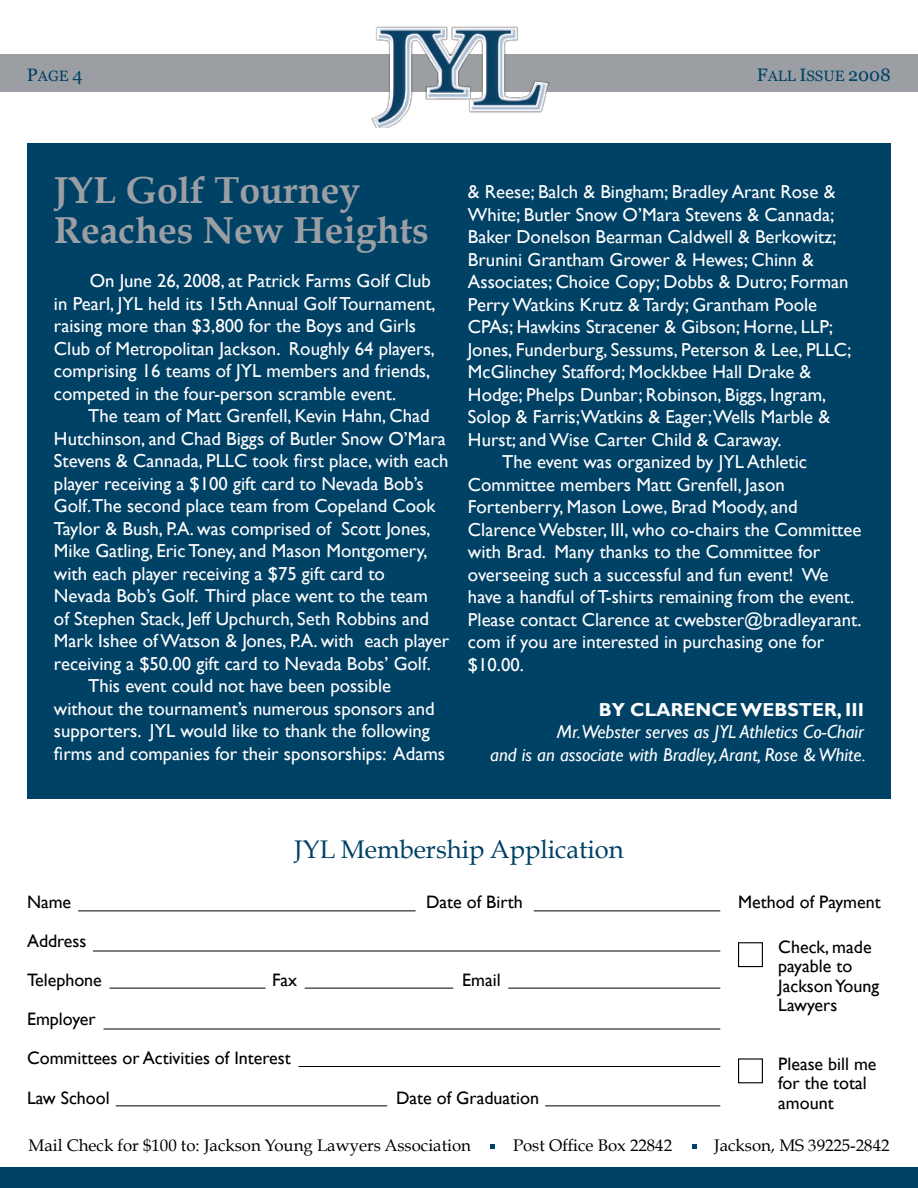
<style>
.page{position:relative;width:918px;height:1188px;background:#fff}
.page>*{position:absolute;margin:0;border:0;box-sizing:border-box;transform-origin:0 0}
.t1{font:700 37.5px/40.5px "Book Antiqua";color:#9b9fa4}
.t2{font:25.5px "Book Antiqua";color:#004166}
.t3{font:18.75px/22.5px "Gill Sans";color:#fff}
.t4{font:italic 18.75px/22.5px "Gill Sans";color:#fff;text-align:right}
.t5{font:700 18.75px "Gill Sans";color:#fff}
.t6{font:18px/19.5px "Gill Sans";color:#000}
.t7{font:16.8px "Book Antiqua";color:#000}
.t8{font:15px "Georgia";color:#004166}
.s1{font-size:18px}
</style>
<div class="page">
<svg style="left:490px;top:1144px;width:5px;height:5px"></svg>
<svg style="left:692px;top:1144px;width:4px;height:5px"></svg>
<hr style="left:78px;top:910px;width:338px;height:1px;background:#000">
<hr style="left:534px;top:910px;width:186px;height:1px;background:#000">
<hr style="left:93px;top:951px;width:627px;height:1px;background:#000">
<hr style="left:110px;top:988px;width:156px;height:1px;background:#000">
<hr style="left:305px;top:988px;width:148px;height:1px;background:#000">
<hr style="left:508px;top:988px;width:212px;height:1px;background:#000">
<hr style="left:104px;top:1029px;width:616px;height:1px;background:#000">
<hr style="left:298px;top:1066px;width:422px;height:1px;background:#000">
<hr style="left:116px;top:1106px;width:271px;height:1px;background:#000">
<hr style="left:545px;top:1106px;width:175px;height:1px;background:#000">
<div style="left:738px;top:942px;width:25px;height:25px;border:1px solid #000"></div>
<div style="left:738px;top:1058px;width:25px;height:25px;border:1px solid #000"></div>
<div style="left:0;top:54px;width:918px;height:38px;background:#9b9fa4"></div>
<img style="left:371px;top:26px;width:179px;height:102px">
<div style="left:0;top:1168px;width:918px;height:20px;background:#004166"></div>
<div style="left:27px;top:143px;width:864px;height:655px;background:#004166"></div>
<p class="t8" style="left:27px;top:67px;width:57px"><span class="s1">P</span>AGE <span class="s1">4</span></p>
<p class="t8" style="left:757px;top:67px;width:136px"><span class="s1">F</span>ALL <span class="s1">I</span>SSUE <span class="s1">2008</span></p>
<h1 class="t1" style="left:54px;top:170px;width:376px">JYL Golf Tourney<br>Reaches New Heights</h1>
<p class="t3" style="left:54px;top:270px;width:383px;text-indent:36px">On June 26, 2008, at Patrick Farms Golf Club in Pearl, JYL held its 15th Annual Golf Tournament, raising more than $3,800 for the Boys and Girls Club of Metropolitan Jackson. Roughly 64 players, comprising 16 teams of JYL members and friends, competed in the four-person scramble event.</p>
<p class="t3" style="left:88px;top:405px;width:343px">The team of Matt Grenfell, Kevin Hahn, Chad</p>
<p class="t3" style="left:54px;top:428px;width:393px">Hutchinson, and Chad Biggs of Butler Snow O’Mara</p>
<p class="t3" style="left:54px;top:450px;width:396px">Stevens &amp; Cannada, PLLC took first place, with each</p>
<p class="t3" style="left:54px;top:473px;width:371px">player receiving a $100 gift card to Nevada Bob’s</p>
<p class="t3" style="left:54px;top:495px;width:383px">Golf.The second place team from Copeland Cook</p>
<p class="t3" style="left:54px;top:518px;width:378px">Taylor &amp; Bush, P.A. was comprised of Scott Jones,</p>
<p class="t3" style="left:54px;top:540px;width:375px">Mike Gatling, Eric Toney, and Mason Montgomery,</p>
<p class="t3" style="left:54px;top:563px;width:332px">with each player receiving a $75 gift card to</p>
<p class="t3" style="left:54px;top:585px;width:375px">Nevada Bob’s Golf. Third place went to the team</p>
<p class="t3" style="left:54px;top:608px;width:376px">of Stephen Stack, Jeff Upchurch, Seth Robbins and</p>
<p class="t3" style="left:54px;top:630px;width:397px">Mark Ishee of Watson &amp; Jones, P.A. with each player</p>
<p class="t3" style="left:54px;top:653px;width:378px">receiving a $50.00 gift card to Nevada Bobs’ Golf.</p>
<p class="t3" style="left:88px;top:675px;width:304px">This event could not have been possible</p>
<p class="t3" style="left:54px;top:698px;width:382px">without the tournament’s numerous sponsors and</p>
<p class="t3" style="left:54px;top:720px;width:377px">supporters. JYL would like to thank the following</p>
<p class="t3" style="left:54px;top:743px;width:393px">firms and companies for their sponsorships: Adams</p>
<p class="t3" style="left:468px;top:181px;width:369px">&amp; Reese; Balch &amp; Bingham; Bradley Arant Rose &amp;</p>
<p class="t3" style="left:468px;top:204px;width:368px">White; Butler Snow O’Mara Stevens &amp; Cannada;</p>
<p class="t3" style="left:468px;top:226px;width:370px">Baker Donelson Bearman Caldwell &amp; Berkowitz;</p>
<p class="t3" style="left:468px;top:249px;width:347px">Brunini Grantham Grower &amp; Hewes; Chinn &amp;</p>
<p class="t3" style="left:468px;top:271px;width:382px">Associates; Choice Copy; Dobbs &amp; Dutro; Forman</p>
<p class="t3" style="left:468px;top:294px;width:351px">Perry Watkins Krutz &amp; Tardy; Grantham Poole</p>
<p class="t3" style="left:468px;top:316px;width:367px">CPAs; Hawkins Stracener &amp; Gibson; Horne, LLP;</p>
<p class="t3" style="left:468px;top:339px;width:385px">Jones, Funderburg, Sessums, Peterson &amp; Lee, PLLC;</p>
<p class="t3" style="left:468px;top:361px;width:345px">McGlinchey Stafford; Mockkbee Hall Drake &amp;</p>
<p class="t3" style="left:468px;top:384px;width:360px">Hodge; Phelps Dunbar; Robinson, Biggs, Ingram,</p>
<p class="t3" style="left:468px;top:406px;width:364px">Solop &amp; Farris;Watkins &amp; Eager;Wells Marble &amp;</p>
<p class="t3" style="left:468px;top:429px;width:315px">Hurst; and Wise Carter Child &amp; Caraway.</p>
<p class="t3" style="left:502px;top:451px;width:306px">The event was organized by JYL Athletic</p>
<p class="t3" style="left:468px;top:474px;width:318px">Committee members Matt Grenfell, Jason</p>
<p class="t3" style="left:468px;top:496px;width:331px">Fortenberry, Mason Lowe, Brad Moody, and</p>
<p class="t3" style="left:468px;top:519px;width:395px">Clarence Webster, III, who co-chairs the Committee</p>
<p class="t3" style="left:468px;top:541px;width:354px">with Brad. Many thanks to the Committee for</p>
<p class="t3" style="left:468px;top:564px;width:362px">overseeing such a successful and fun event! We</p>
<p class="t3" style="left:468px;top:586px;width:388px">have a handful of T-shirts remaining from the event.</p>
<p class="t3" style="left:468px;top:609px;width:395px">Please contact Clarence at cwebster@bradleyarant.</p>
<p class="t3" style="left:468px;top:631px;width:358px">com if you are interested in purchasing one for</p>
<p class="t3" style="left:468px;top:654px;width:57px">$10.00.</p>
<p class="t5" style="left:599px;top:698px;width:267px">BY CLARENCE WEBSTER, III</p>
<p class="t4" style="left:490px;top:721px;width:377px">Mr.Webster serves as JYL Athletics Co-Chair<br>and is an associate with Bradley, Arant, Rose &amp; White.</p>
<h2 class="t2" style="left:294px;top:833px;width:331px">JYL Membership Application</h2>
<p class="t6" style="left:27px;top:893px;width:46px">Name</p>
<p class="t6" style="left:426px;top:893px;width:98px">Date of Birth</p>
<p class="t6" style="left:27px;top:922px;width:76px;line-height:39px">Address<br>Telephone</p>
<p class="t6" style="left:738px;top:893px;width:144px">Method of Payment</p>
<p class="t6" style="left:778px;top:937px;width:102px">Check, made payable to<br>Jackson Young<br>Lawyers</p>
<p class="t6" style="left:272px;top:971px;width:27px">Fax</p>
<p class="t6" style="left:462px;top:971px;width:40px">Email</p>
<p class="t6" style="left:27px;top:1000px;width:265px;line-height:39px">Employer<br>Committees or Activities of Interest<br>Law School</p>
<p class="t6" style="left:778px;top:1054px;width:100px">Please bill me for the total amount</p>
<p class="t6" style="left:396px;top:1088px;width:145px">Date of Graduation</p>
<p class="t7" style="left:29px;top:1135px;width:444px">Mail Check for $100 to: Jackson Young Lawyers Association</p>
<p class="t7" style="left:513px;top:1135px;width:161px">Post Office Box 22842</p>
<p class="t7" style="left:714px;top:1135px;width:177px">Jackson, MS 39225-2842</p>
</div>
